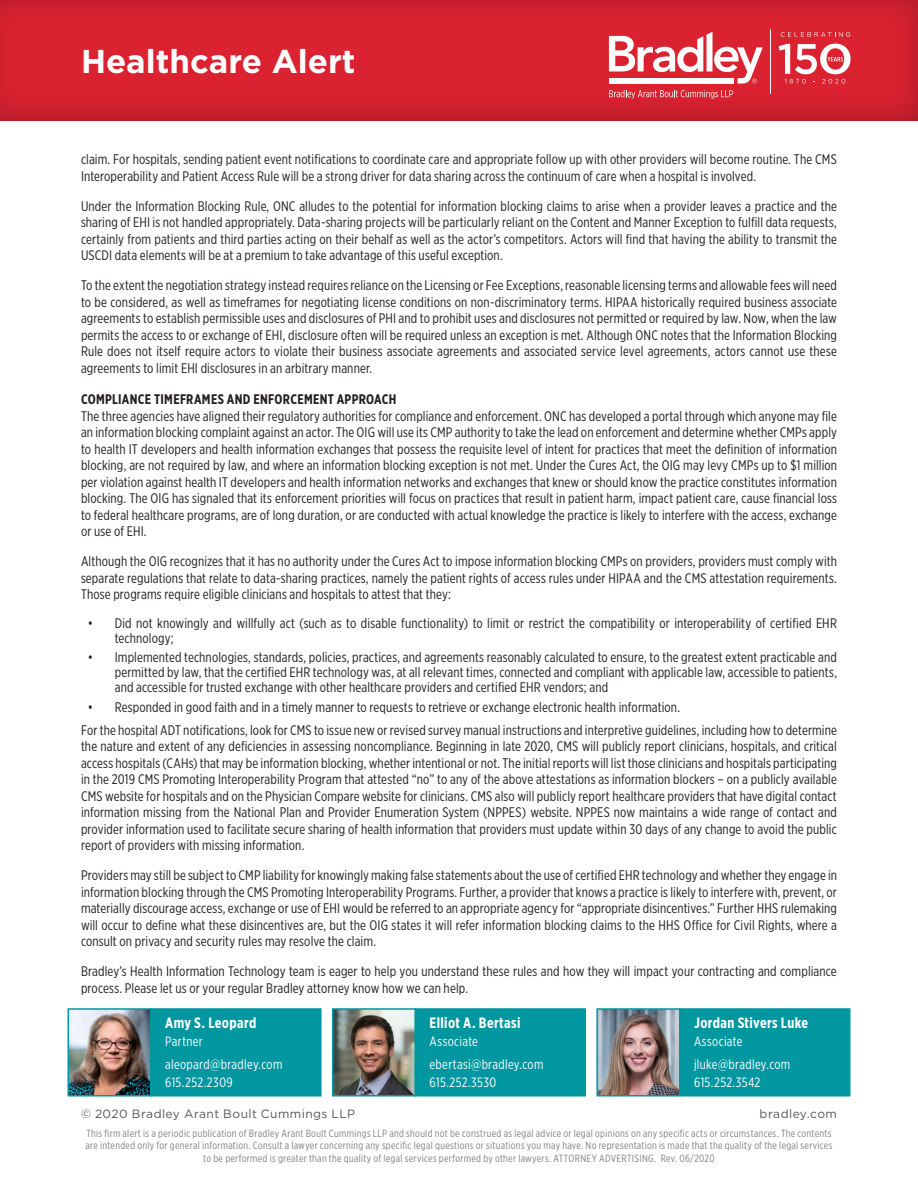
<style>
.page{position:relative;width:918px;height:1188px;background:#fff}
.page>*{position:absolute;margin:0;border:0;box-sizing:border-box;transform-origin:0 0}
.t1{font:700 33px "Gotham";color:#fff}
.t2{font:700 15px "Gotham X Narrow";letter-spacing:.025em;color:#fff}
.t3{font:13.8px/16.5px "Gotham X Narrow";letter-spacing:.01em;color:#231f20;text-align:justify}
.t4{font:700 13.8px "Gotham X Narrow";letter-spacing:.025em;color:#231f20}
.t5{font:13.5px/22.6px "Gotham X Narrow";letter-spacing:.025em;color:#fff}
.t6{font:12px "Gotham";letter-spacing:.035em;color:#545557}
.t7{font:10.5px/12.6px "Gotham X Narrow";letter-spacing:.03em;color:#808285;text-align:center}
</style>
<div class="page">
<div style="left:0;top:0;width:918px;height:124px;background:#182a68;opacity:.3"></div>
<hr style="left:770px;top:30px;width:1px;height:64px;background:#fff">
<svg style="left:779px;top:44px;width:72px;height:39px"></svg>
<svg style="left:781px;top:32px;width:69px;height:5px"></svg>
<svg style="left:609px;top:90px;width:124px;height:9px"></svg>
<svg style="left:609px;top:32px;width:154px;height:52px"></svg>
<img style="left:67px;top:1008px;width:255px;height:89px">
<img style="left:332px;top:1008px;width:254px;height:89px">
<svg style="left:596px;top:1008px;width:255px;height:89px;background:#309399"></svg>
<h1 class="t1" style="left:81px;top:39px;width:276px">Healthcare Alert</h1>
<p class="t3" style="left:81px;top:151px;width:757px">claim. For hospitals, sending patient event notifications to coordinate care and appropriate follow up with other providers will become routine. The CMS<br>Interoperability and Patient Access Rule will be a strong driver for data sharing across the continuum of care when a hospital is involved.</p>
<p class="t3" style="left:81px;top:197px;width:758px">Under the Information Blocking Rule, ONC alludes to the potential for information blocking claims to arise when a provider leaves a practice and the sharing of EHI is not handled appropriately. Data-sharing projects will be particularly reliant on the Content and Manner Exception to fulfill data requests, certainly from patients and third parties acting on their behalf as well as the actor’s competitors. Actors will find that having the ability to transmit the USCDI data elements will be at a premium to take advantage of this useful exception.</p>
<p class="t3" style="left:81px;top:277px;width:758px">To the extent the negotiation strategy instead requires reliance on the Licensing or Fee Exceptions, reasonable licensing terms and allowable fees will need to be considered, as well as timeframes for negotiating license conditions on non-discriminatory terms. HIPAA historically required business associate agreements to establish permissible uses and disclosures of PHI and to prohibit uses and disclosures not permitted or required by law. Now, when the law permits the access to or exchange of EHI, disclosure often will be required unless an exception is met. Although ONC notes that the Information Blocking Rule does not itself require actors to violate their business associate agreements and associated service level agreements, actors cannot use these agreements to limit EHI disclosures in an arbitrary manner.</p>
<p class="t4" style="left:81px;top:391px;width:317px">COMPLIANCE TIMEFRAMES AND ENFORCEMENT APPROACH</p>
<p class="t3" style="left:81px;top:407px;width:758px">The three agencies have aligned their regulatory authorities for compliance and enforcement. ONC has developed a portal through which anyone may file an information blocking complaint against an actor. The OIG will use its CMP authority to take the lead on enforcement and determine whether CMPs apply to health IT developers and health information exchanges that possess the requisite level of intent for practices that meet the definition of information blocking, are not required by law, and where an information blocking exception is not met. Under the Cures Act, the OIG may levy CMPs up to $1 million per violation against health IT developers and health information networks and exchanges that knew or should know the practice constitutes information blocking. The OIG has signaled that its enforcement priorities will focus on practices that result in patient harm, impact patient care, cause financial loss to federal healthcare programs, are of long duration, or are conducted with actual knowledge the practice is likely to interfere with the access, exchange or use of EHI.</p>
<p class="t3" style="left:81px;top:553px;width:757px">Although the OIG recognizes that it has no authority under the Cures Act to impose information blocking CMPs on providers, providers must comply with separate regulations that relate to data-sharing practices, namely the patient rights of access rules under HIPAA and the CMS attestation requirements.<br>Those programs require eligible clinicians and hospitals to attest that they:</p>
<p class="t3" style="left:115px;top:615px;width:724px;line-height:15px;text-indent:-27px">• Did not knowingly and willfully act (such as to disable functionality) to limit or restrict the compatibility or interoperability of certified EHR technology;</p>
<p class="t3" style="left:115px;top:650px;width:724px;line-height:15px;text-indent:-27px">• Implemented technologies, standards, policies, practices, and agreements reasonably calculated to ensure, to the greatest extent practicable and permitted by law, that the certified EHR technology was, at all relevant times, connected and compliant with applicable law, accessible to patients, and accessible for trusted exchange with other healthcare providers and certified EHR vendors; and</p>
<p class="t3" style="left:81px;top:695px;width:757px;line-height:23.2px;text-indent:7px">• Responded in good faith and in a timely manner to requests to retrieve or exchange electronic health information.<br>For the hospital ADT notifications, look for CMS to issue new or revised survey manual instructions and interpretive guidelines, including how to determine</p>
<p class="t3" style="left:81px;top:738px;width:758px">the nature and extent of any deficiencies in assessing noncompliance. Beginning in late 2020, CMS will publicly report clinicians, hospitals, and critical access hospitals (CAHs) that may be information blocking, whether intentional or not. The initial reports will list those clinicians and hospitals participating in the 2019 CMS Promoting Interoperability Program that attested “no” to any of the above attestations as information blockers – on a publicly available CMS website for hospitals and on the Physician Compare website for clinicians. CMS also will publicly report healthcare providers that have digital contact information missing from the National Plan and Provider Enumeration System (NPPES) website. NPPES now maintains a wide range of contact and provider information used to facilitate secure sharing of health information that providers must update within 30 days of any change to avoid the public report of providers with missing information.</p>
<p class="t3" style="left:81px;top:867px;width:758px">Providers may still be subject to CMP liability for knowingly making false statements about the use of certified EHR technology and whether they engage in information blocking through the CMS Promoting Interoperability Programs. Further, a provider that knows a practice is likely to interfere with, prevent, or materially discourage access, exchange or use of EHI would be referred to an appropriate agency for “appropriate disincentives.” Further HHS rulemaking will occur to define what these disincentives are, but the OIG states it will refer information blocking claims to the HHS Office for Civil Rights, where a consult on privacy and security rules may resolve the claim.</p>
<p class="t3" style="left:81px;top:963px;width:757px">Bradley’s Health Information Technology team is eager to help you understand these rules and how they will impact your contracting and compliance process. Please let us or your regular Bradley attorney know how we can help.</p>
<p class="t2" style="left:165px;top:1014px;width:93px">Amy S. Leopard</p>
<p class="t5" style="left:165px;top:1030px;width:119px">Partner aleopard@bradley.com</p>
<p class="t5" style="left:165px;top:1071px;width:69px">615.252.2309</p>
<p class="t2" style="left:430px;top:1014px;width:92px">Elliot A. Bertasi</p>
<p class="t5" style="left:430px;top:1030px;width:115px">Associate ebertasi@bradley.com</p>
<p class="t5" style="left:430px;top:1071px;width:68px">615.252.3530</p>
<p class="t2" style="left:694px;top:1014px;width:116px">Jordan Stivers Luke</p>
<p class="t5" style="left:694px;top:1030px;width:98px">Associate jluke@bradley.com</p>
<p class="t5" style="left:694px;top:1071px;width:68px">615.252.3542</p>
<p class="t6" style="left:81px;top:1106px;width:276px">© 2020 Bradley Arant Boult Cummings LLP</p>
<p class="t6" style="left:760px;top:1106px;width:79px">bradley.com</p>
<p class="t7" style="left:86px;top:1127px;width:748px">This firm alert is a periodic publication of Bradley Arant Boult Cummings LLP and should not be construed as legal advice or legal opinions on any specific acts or circumstances. The contents are intended only for general information. Consult a lawyer concerning any specific legal questions or situations you may have. No representation is made that the quality of the legal services to be performed is greater than the quality of legal services performed by other lawyers. ATTORNEY ADVERTISING. Rev. 06/2020</p>
</div>
